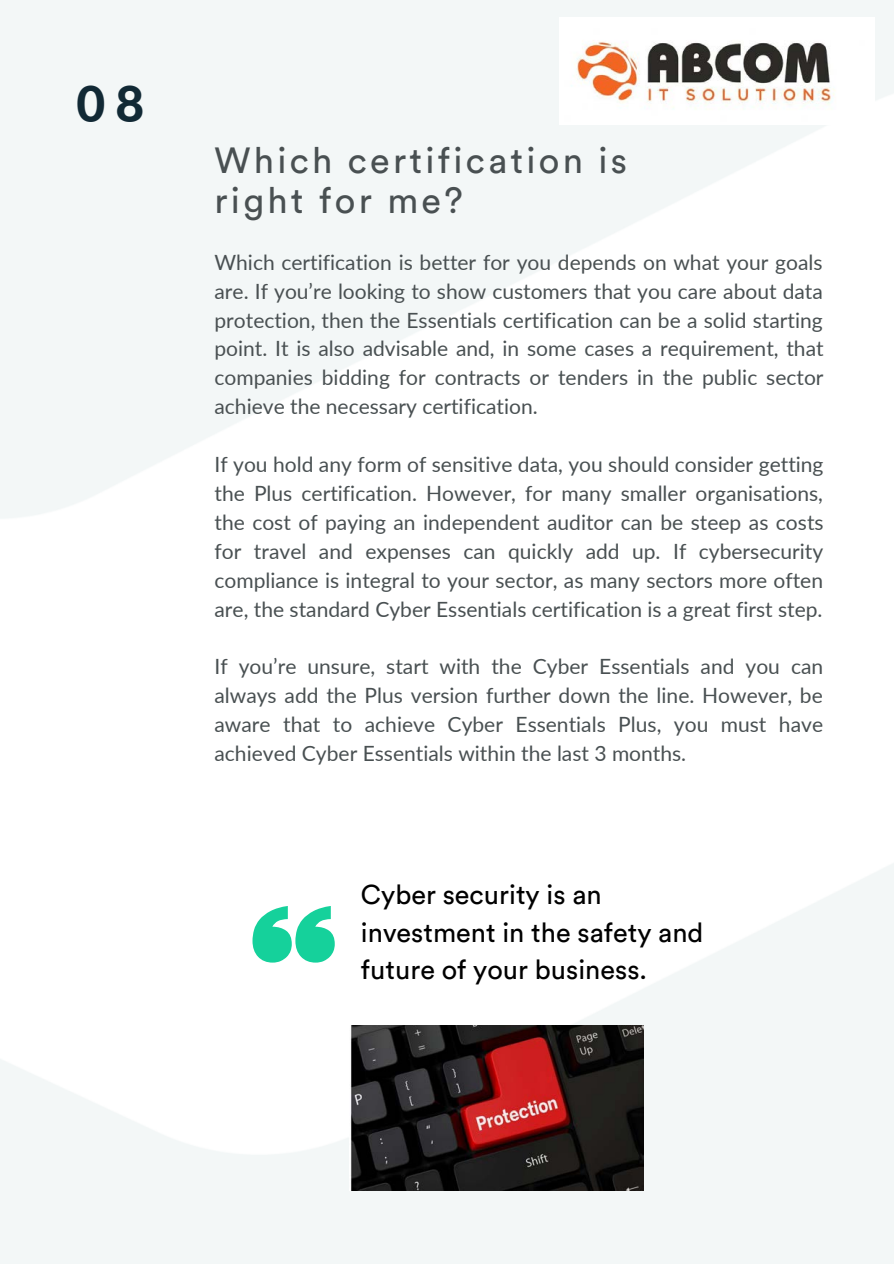
<style>
.page{position:relative;width:894px;height:1264px;background:#fff}
.page>*{position:absolute;margin:0;border:0;box-sizing:border-box;transform-origin:0 0}
.t1{font:800 49.65px "Lato";color:#112935}
.t2{font:36px/40.5px "Circular Std";letter-spacing:.09em;color:#495052}
.t3{font:27px/37.2px "Circular Std";color:#000}
.t4{font:21px/29px "Lato";color:#495052;text-align:justify}
</style>
<div class="page">
<img style="left:0;top:864px;width:893px;height:399px">
<svg style="left:252px;top:906px;width:82px;height:56px"></svg>
<img style="left:570px;top:40px;width:266px;height:70px">
<img style="left:350px;top:1025px;width:293px;height:165px">
<h1 class="t1" style="left:77px;top:73px;width:69px">08</h1>
<h2 class="t2" style="left:214px;top:141px;width:414px">Which certification is right for me?</h2>
<p class="t4" style="left:214px;top:247px;width:610px">Which certification is better for you depends on what your goals are. If you’re looking to show customers that you care about data protection, then the Essentials certification can be a solid starting point. It is also advisable and, in some cases a requirement, that companies bidding for contracts or tenders in the public sector achieve the necessary certification.</p>
<p class="t4" style="left:214px;top:449px;width:610px">If you hold any form of sensitive data, you should consider getting the Plus certification. However, for many smaller organisations, the cost of paying an independent auditor can be steep as costs for travel and expenses can quickly add up. If cybersecurity compliance is integral to your sector, as many sectors more often are, the standard Cyber Essentials certification is a great first step.</p>
<p class="t4" style="left:214px;top:651px;width:610px">If you’re unsure, start with the Cyber Essentials and you can always add the Plus version further down the line. However, be aware that to achieve Cyber Essentials Plus, you must have achieved Cyber Essentials within the last 3 months.</p>
<p class="t3" style="left:361px;top:877px;width:344px">Cyber security is an investment in the safety and future of your business.</p>
</div>
